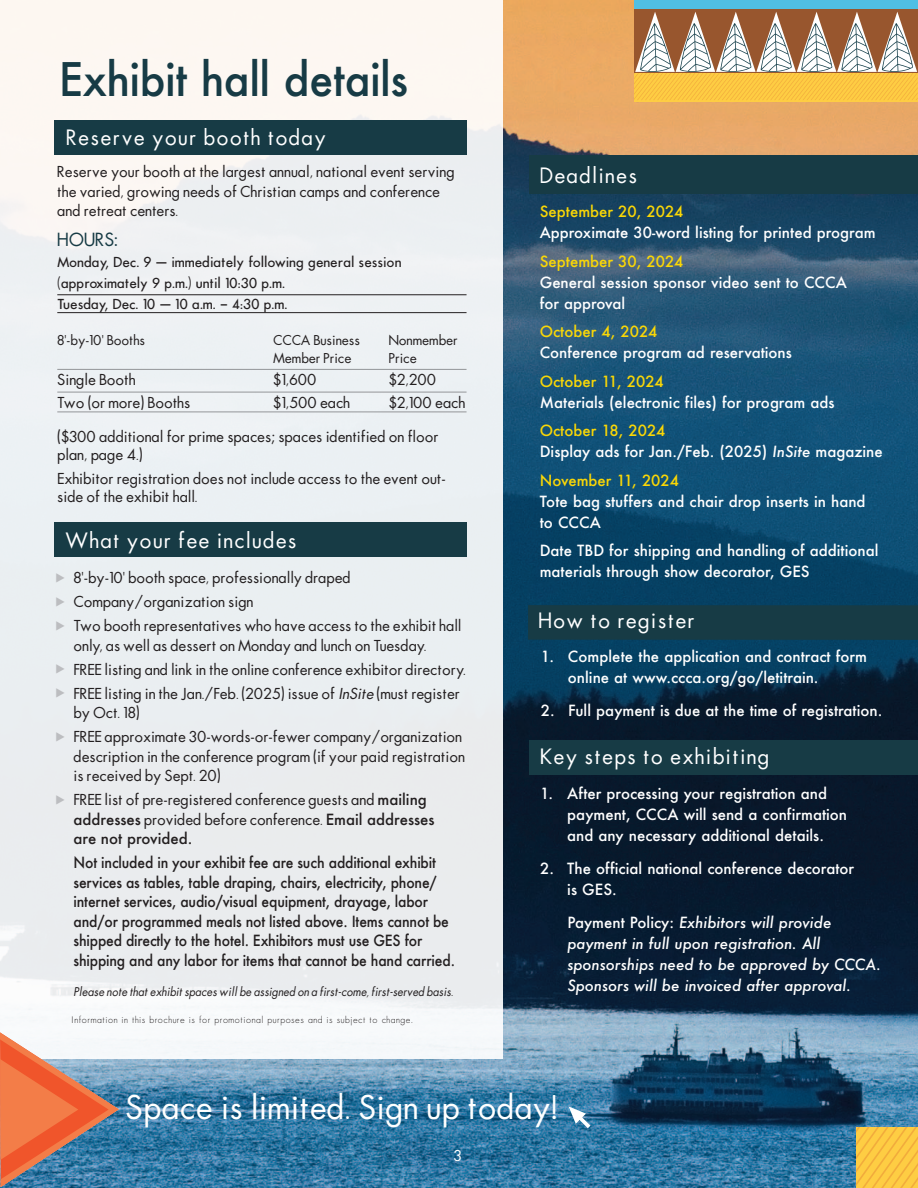
<style>
.page{position:relative;width:918px;height:1188px;background:#fff}
.page>*{position:absolute;margin:0;border:0;box-sizing:border-box;transform-origin:0 0}
.t1{font:500 45px "Futura";letter-spacing:-.01em;color:#173b45;scale:.96 1}
.t2{font:32.4px "Futura";letter-spacing:.01em;color:#fff}
.t3{font:21px "Futura";letter-spacing:.06em;color:#fff}
.t4{font:18px "Futura";color:#173b45}
.t5{font:15px/19.5px "Futura";color:#231f20}
.t6{font:500 15px/21px "Futura";color:#fff}
.t7{font:500 15px/19.5px "Futura";letter-spacing:-.01em;color:#231f20;scale:.93 1}
.t8{font:italic 500 15px/21px "Futura";color:#fff}
.t9{font:500 15px "Futura";color:#fad706}
.t10{font:15px "Futura";color:#fff}
.t11{font:500 13.5px/21px "Futura";color:#231f20}
.t12{font:13.5px "Futura";color:#231f20}
.t13{font:italic 12px "Futura";color:#231f20;scale:.93 1}
.t14{font:300 9px "Futura";letter-spacing:.06em;color:#231f20}
.s1{font-family:"European Pi Three";font-size:12px;color:#bcbdc0}
.s2{font-style:italic}
.s3{font-weight:500}
.s4{color:#fad706}
.s5{font-style:normal}
</style>
<div class="page">
<img style="left:0;top:0;width:918px;height:1188px">
<div style="left:0;top:0;width:502px;height:1059px;background:#fff;opacity:.92"></div>
<div style="left:55px;top:120px;width:412px;height:35px;background:#173b45"></div>
<div style="left:55px;top:523px;width:412px;height:34px;background:#173b45"></div>
<hr style="left:57px;top:295px;width:410px;height:1px;background:#231f20">
<hr style="left:57px;top:312px;width:410px;height:1px;background:#231f20">
<hr style="left:57px;top:369px;width:410px;height:1px;background:#939598">
<hr style="left:57px;top:392px;width:410px;height:1px;background:#939598">
<hr style="left:57px;top:412px;width:410px;height:1px;background:#939598">
<div style="left:529px;top:740px;width:389px;height:34px;background:#173b45"></div>
<div style="left:529px;top:156px;width:389px;height:38px;background:#173b45"></div>
<div style="left:528px;top:605px;width:390px;height:35px;background:#173b45"></div>
<svg style="left:569px;top:1106px;width:21px;height:22px"></svg>
<svg style="left:856px;top:1128px;width:62px;height:60px;background:#fbc541"></svg>
<svg style="left:0;top:1032px;width:119px;height:155px;background:#b78a80"></svg>
<div style="left:634px;top:73px;width:284px;height:28px;background:#fecd43"></div>
<div style="left:634px;top:8px;width:284px;height:65px;background:#98562e"></div>
<svg style="left:634px;top:12px;width:284px;height:88px"></svg>
<div style="left:634px;top:0;width:284px;height:8px;background:#50bfe4"></div>
<h1 class="t1" style="left:59px;top:49px;width:365px">Exhibit hall details</h1>
<h3 class="t3" style="left:66px;top:127px;width:261px">Reserve your booth today</h3>
<p class="t5" style="left:57px;top:163px;width:399px">Reserve your booth at the largest annual, national event serving the varied, growing needs of Christian camps and conference and retreat centers.</p>
<p class="t4" style="left:57px;top:231px;width:62px">HOURS:</p>
<p class="t11" style="left:57px;top:253px;width:346px">Monday, Dec. 9 — immediately following general session (approximately 9 p.m.) until 10:30 p.m.<br>Tuesday, Dec. 10 — 10 a.m. – 4:30 p.m.</p>
<p class="t12" style="left:57px;top:334px;width:89px">8'-by-10' Booths</p>
<p class="t12" style="left:273px;top:334px;width:88px">CCCA Business</p>
<p class="t12" style="left:389px;top:334px;width:71px">Nonmember</p>
<p class="t12" style="left:273px;top:352px;width:80px">Member Price</p>
<p class="t12" style="left:389px;top:352px;width:29px">Price</p>
<p class="t5" style="left:57px;top:371px;width:80px">Single Booth</p>
<p class="t5" style="left:273px;top:371px;width:45px">$1,600</p>
<p class="t5" style="left:389px;top:371px;width:49px">$2,200</p>
<p class="t5" style="left:57px;top:394px;width:135px">Two (or more) Booths</p>
<p class="t5" style="left:273px;top:394px;width:78px">$1,500 each</p>
<p class="t5" style="left:389px;top:394px;width:78px">$2,100 each</p>
<p class="t5" style="left:57px;top:429px;width:383px;line-height:18px">($300 additional for prime spaces; spaces identified on floor plan, page 4.)</p>
<p class="t5" style="left:57px;top:471px;width:390px;line-height:18px">Exhibitor registration does not include access to the event out&shy;side of the exhibit hall.</p>
<h3 class="t3" style="left:65px;top:531px;width:233px">What your fee includes</h3>
<p class="t5" style="left:56px;top:569px;width:297px"><span class="s1">-</span> 8'-by-10' booth space, professionally draped</p>
<p class="t5" style="left:56px;top:593px;width:199px"><span class="s1">-</span> Company/organization sign</p>
<p class="t5" style="left:74px;top:617px;width:389px;text-indent:-18px"><span class="s1">-</span> Two booth representatives who have access to the exhibit hall only, as well as dessert on Monday and lunch on Tuesday.</p>
<p class="t5" style="left:56px;top:661px;width:412px"><span class="s1">-</span> FREE listing and link in the online conference exhibitor directory.</p>
<p class="t5" style="left:74px;top:685px;width:388px;text-indent:-18px"><span class="s1">-</span> FREE listing in the Jan./Feb. (2025) issue of <span class="s2">InSite</span> (must register by Oct. 18)</p>
<p class="t5" style="left:74px;top:728px;width:393px;text-indent:-18px"><span class="s1">-</span> FREE approximate 30-words-or-fewer company/organization description in the conference program (if your paid registration is received by Sept. 20)</p>
<p class="t5" style="left:74px;top:791px;width:363px;text-indent:-18px"><span class="s1">-</span> FREE list of pre-registered conference guests and <span class="s3">mailing addresses</span> provided before conference. <span class="s3">Email addresses are not provided.</span></p>
<p class="t7" style="left:74px;top:853px;width:412px">Not included in your exhibit fee are such additional exhibit services as tables, table draping, chairs, electricity, phone/ internet services, audio/visual equipment, drayage, labor and/or programmed meals not listed above. Items cannot be shipped directly to the hotel. Exhibitors must use GES for shipping and any labor for items that cannot be hand carried.</p>
<p class="t13" style="left:74px;top:986px;width:410px">Please note that exhibit spaces will be assigned on a first-come, first-served basis.</p>
<p class="t14" style="left:72px;top:1016px;width:342px">Information in this brochure is for promotional purposes and is subject to change.</p>
<h3 class="t3" style="left:540px;top:166px;width:99px">Deadlines</h3>
<p class="t9" style="left:540px;top:202px;width:145px">September 20, 2024</p>
<p class="t6" style="left:540px;top:222px;width:337px">Approximate 30-word listing for printed program</p>
<p class="t9" style="left:540px;top:251px;width:145px">September 30, 2024</p>
<p class="t6" style="left:540px;top:271px;width:309px">General session sponsor video sent to CCCA for approval</p>
<p class="t9" style="left:540px;top:322px;width:119px">October 4, 2024</p>
<p class="t6" style="left:540px;top:342px;width:254px">Conference program ad reservations</p>
<p class="t9" style="left:540px;top:371px;width:126px">October 11, 2024</p>
<p class="t6" style="left:540px;top:391px;width:296px">Materials (electronic files) for program ads</p>
<p class="t6" style="left:540px;top:420px;width:345px"><span class="s4">October 18, 2024<br></span>Display ads for Jan./Feb. (2025) <span class="s2">InSite</span> magazine</p>
<p class="t9" style="left:540px;top:470px;width:141px">November 11, 2024</p>
<p class="t6" style="left:540px;top:490px;width:327px">Tote bag stuffers and chair drop inserts in hand to CCCA</p>
<p class="t6" style="left:540px;top:540px;width:340px">Date TBD for shipping and handling of additional materials through show decorator, GES</p>
<h3 class="t3" style="left:539px;top:611px;width:158px">How to register</h3>
<p class="t6" style="left:568px;top:645px;width:301px;text-indent:-27px">1. Complete the application and contract form online at www.ccca.org/go/letitrain.</p>
<p class="t6" style="left:541px;top:699px;width:343px">2. Full payment is due at the time of registration.</p>
<h3 class="t3" style="left:540px;top:747px;width:231px">Key steps to exhibiting</h3>
<p class="t6" style="left:567px;top:782px;width:281px;text-indent:-27px">1. After processing your registration and payment, CCCA will send a confirmation and any necessary additional details.</p>
<p class="t6" style="left:567px;top:857px;width:288px;text-indent:-27px">2. The official national conference decorator is GES.</p>
<p class="t8" style="left:567px;top:911px;width:315px"><span class="s5">Payment Policy:</span> Exhibitors will provide payment in full upon registration. All sponsorships need to be approved by CCCA.<br>Sponsors will be invoiced after approval.</p>
<h2 class="t2" style="left:125px;top:1093px;width:434px">Space is limited. Sign up today!</h2>
<p class="t10" style="left:453px;top:1149px;width:10px">3</p>
</div>
